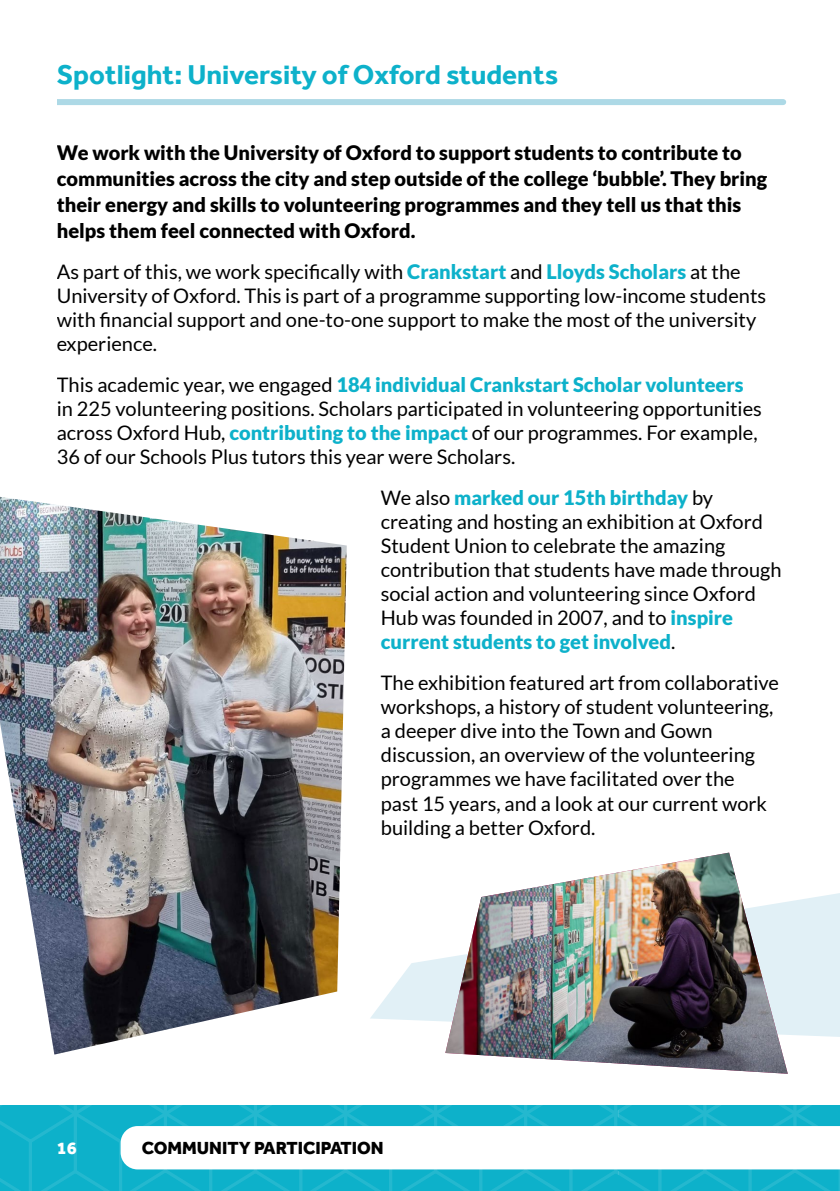
<style>
.page{position:relative;width:840px;height:1191px;background:#fff}
.page>*{position:absolute;margin:0;border:0;box-sizing:border-box;transform-origin:0 0}
.t1{font:700 28px "Effra";color:#0db1ca}
.t2{font:20px/24px "Lato";color:#000}
.t3{font:900 20px/26px "Lato";color:#000}
.t4{font:800 18px "Effra";color:#000}
.t5{font:800 18px "Effra";color:#fff}
.s1{font-weight:900;color:#0db1ca}
</style>
<div class="page">
<svg style="left:0;top:1106px;width:839px;height:85px"></svg>
<div style="left:0;top:99px;width:782px;height:6px;background:#add9e6"></div>
<svg style="left:370px;top:893px;width:469px;height:144px;fill:#e1f0f6"></svg>
<img style="left:0;top:497px;width:346px;height:557px">
<img style="left:445px;top:852px;width:342px;height:221px">
<div style="left:0;top:0;width:57px;height:395px;background:#fff"></div>
<h1 class="t1" style="left:57px;top:58px;width:502px">Spotlight: University of Oxford students</h1>
<p class="t3" style="left:57px;top:139px;width:711px">We work with the University of Oxford to support students to contribute to communities across the city and step outside of the college ‘bubble’. They bring their energy and skills to volunteering programmes and they tell us that this helps them feel connected with Oxford.</p>
<p class="t2" style="left:57px;top:260px;width:710px">As part of this, we work specifically with <span class="s1">Crankstart</span> and <span class="s1">Lloyds Scholars</span> at the University of Oxford. This is part of a programme supporting low-income students with financial support and one-to-one support to make the most of the university experience.</p>
<p class="t2" style="left:57px;top:373px;width:706px">This academic year, we engaged <span class="s1">184 individual Crankstart Scholar volunteers </span>in 225 volunteering positions. Scholars participated in volunteering opportunities across Oxford Hub, <span class="s1">contributing to the impact</span> of our programmes. For example, 36 of our Schools Plus tutors this year were Scholars.</p>
<p class="t2" style="left:380px;top:486px;width:402px">We also <span class="s1">marked our 15th birthday</span> by creating and hosting an exhibition at Oxford Student Union to celebrate the amazing contribution that students have made through social action and volunteering since Oxford Hub was founded in 2007, and to <span class="s1">inspire current students to get involved</span>.</p>
<p class="t2" style="left:380px;top:671px;width:399px">The exhibition featured art from collaborative workshops, a history of student volunteering, a deeper dive into the Town and Gown discussion, an overview of the volunteering programmes we have facilitated over the<br>past 15 years, and a look at our current work building a better Oxford.</p>
<p class="t5" style="left:57px;top:1137px;width:22px">16</p>
<p class="t4" style="left:142px;top:1137px;width:137px">INTRODUCTION</p>
<p class="t4" style="left:142px;top:1137px;width:243px">COMMUNITY PARTICIPATION</p>
</div>
